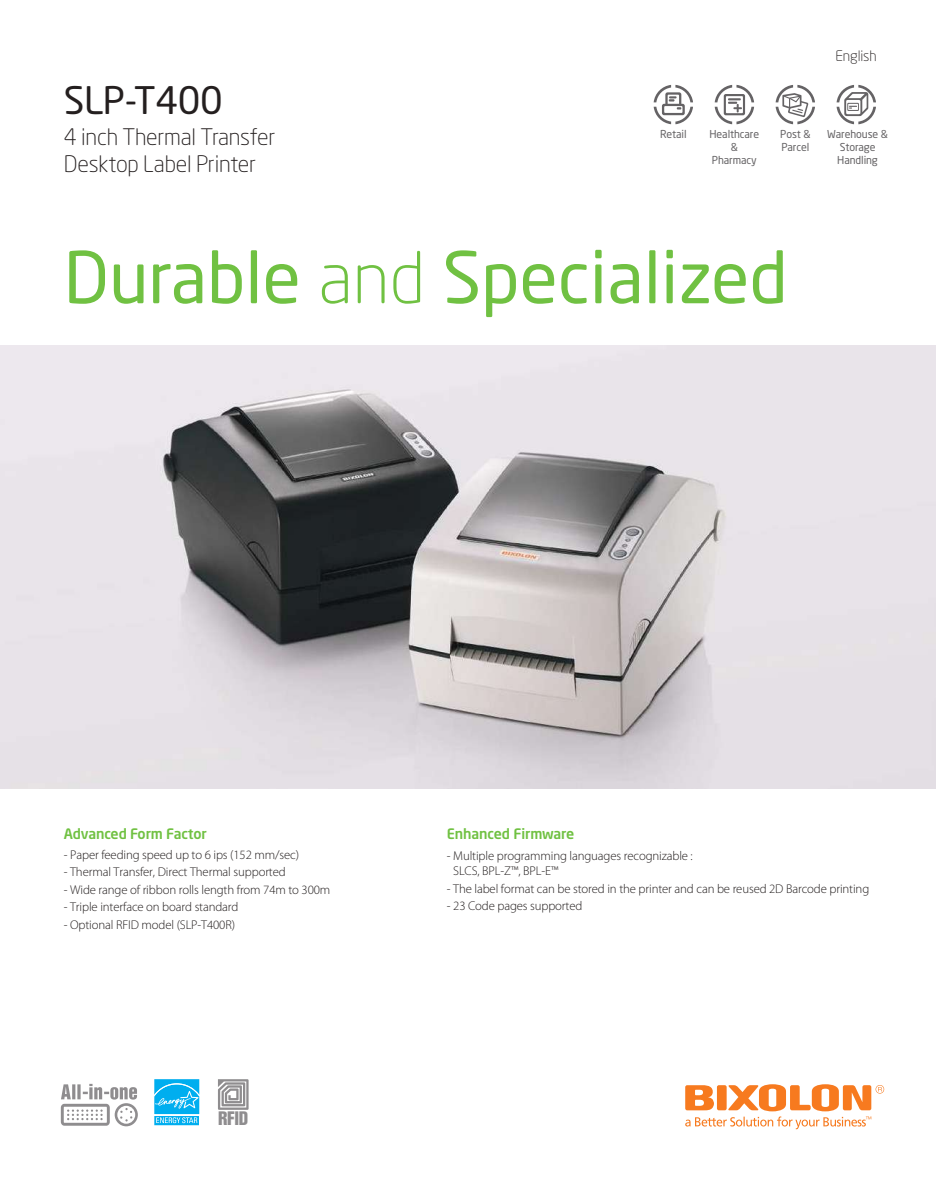
<style>
.page{position:relative;width:936px;height:1191px;background:#fff}
.page>*{position:absolute;margin:0;border:0;box-sizing:border-box;transform-origin:0 0}
.t1{font:70.5px "Neo Sans Pro Cyr";color:#70c142}
.t2{font:37.5px "Neo Sans Pro Cyr";letter-spacing:-.01em;color:#241f1f}
.t3{font:300 22.5px/27px "Neo Sans Pro Cyr";letter-spacing:-.01em;color:#241f1f}
.t4{font:17.1px "Helvetica Inserat LT Std";color:#8f8d8f}
.t5{font:500 14.25px "Neo Sans Pro Cyr";letter-spacing:-.01em;color:#70c142}
.t6{font:300 14.25px "Neo Sans Pro Cyr";letter-spacing:-.01em;color:#241f1f}
.t7{font:300 12.75px/15.3px "Myriad Pro";letter-spacing:-.01em;color:#241f1f}
.t8{font:10.8px/12.9px "Neo Sans Pro Cyr";letter-spacing:-.01em;color:#656365;text-align:center}
.s1{font-weight:300}
</style>
<div class="page">
<svg style="left:61px;top:1083px;width:77px;height:43px"></svg>
<svg style="left:154px;top:1079px;width:46px;height:47px;background:#38bff2"></svg>
<svg style="left:218px;top:1079px;width:30px;height:30px"></svg>
<img style="left:0;top:345px;width:935px;height:444px">
<svg style="left:836px;top:85px;width:39px;height:39px"></svg>
<svg style="left:775px;top:85px;width:40px;height:39px"></svg>
<svg style="left:714px;top:85px;width:40px;height:39px"></svg>
<svg style="left:653px;top:85px;width:40px;height:39px"></svg>
<svg style="left:685px;top:1084px;width:199px;height:45px"></svg>
<h2 class="t2" style="left:64px;top:77px;width:160px">SLP-T400</h2>
<h3 class="t3" style="left:64px;top:123px;width:213px">4 inch Thermal Transfer<br>Desktop Label Printer</h3>
<p class="t6" style="left:835px;top:47px;width:43px">English</p>
<p class="t8" style="left:660px;top:128px;width:28px">Retail</p>
<p class="t8" style="left:827px;top:128px;width:62px">Warehouse &amp;<br>Storage<br>Handling</p>
<p class="t8" style="left:709px;top:128px;width:51px">Healthcare &amp;<br>Pharmacy</p>
<p class="t8" style="left:780px;top:128px;width:32px;text-align:left">Post &amp;<br>Parcel</p>
<h1 class="t1" style="left:64px;top:234px;width:725px">Durable <span class="s1">and</span> Specialized</h1>
<p class="t5" style="left:64px;top:824px;width:144px">Advanced Form Factor</p>
<p class="t7" style="left:64px;top:847px;width:237px">- Paper feeding speed up to 6 ips (152 mm/sec)</p>
<p class="t7" style="left:64px;top:864px;width:223px">- Thermal Transfer, Direct Thermal supported</p>
<p class="t7" style="left:64px;top:882px;width:268px">- Wide range of ribbon rolls length from 74m to 300m</p>
<p class="t7" style="left:64px;top:899px;width:176px">- Triple interface on board standard</p>
<p class="t7" style="left:64px;top:917px;width:173px">- Optional RFID model (SLP-T400R)</p>
<h3 class="t4" style="left:218px;top:1108px;width:32px">RFID</h3>
<p class="t5" style="left:447px;top:825px;width:129px">Enhanced Firmware</p>
<p class="t7" style="left:453px;top:848px;width:241px;text-indent:-6px">- Multiple programming languages recognizable :<br>SLCS, BPL-Z™, BPL-E™</p>
<p class="t7" style="left:447px;top:881px;width:424px">- The label format can be stored in the printer and can be reused 2D Barcode printing</p>
<p class="t7" style="left:447px;top:898px;width:137px">- 23 Code pages supported</p>
</div>
